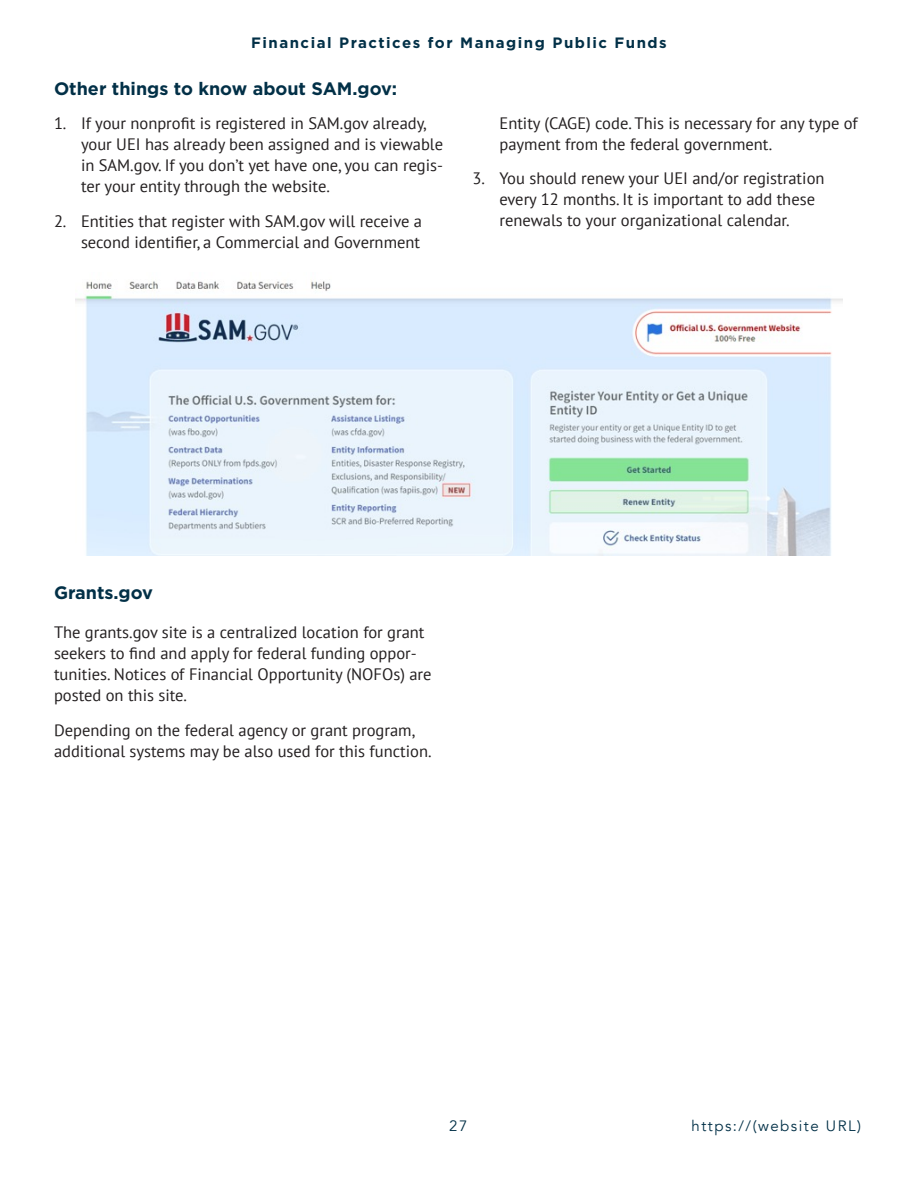
<style>
.page{position:relative;width:918px;height:1188px;background:#fff}
.page>*{position:absolute;margin:0;border:0;box-sizing:border-box;transform-origin:0 0}
.Heading_3{font:700 18px "Gotham";color:#023047}
.Body_text{font:16.5px/21px "PT Sans";color:#231f20}
.t1{font:700 15px "Gotham";letter-spacing:.1em;color:#023047}
.t2{font:15px "Avenir";letter-spacing:.1em;color:#023047}
</style>
<div class="page">
<img style="left:75px;top:280px;width:768px;height:276px">
<p class="t1" style="left:251px;top:33px;width:417px">Financial Practices for Managing Public Funds</p>
<p class="Heading_3" style="left:54px;top:77px;width:345px">Other things to know about SAM.gov:</p>
<p class="Body_text" style="left:81px;top:113px;width:364px;text-indent:-27px">1. If your nonprofit is registered in SAM.gov already, your UEI has already been assigned and is viewable in SAM.gov. If you don’t yet have one, you can regis&shy;ter your entity through the website.</p>
<p class="Body_text" style="left:54px;top:210px;width:370px;text-align:right">2. Entities that register with SAM.gov will receive a second identifier, a Commercial and Government</p>
<p class="Body_text" style="left:500px;top:112px;width:360px">Entity (CAGE) code. This is necessary for any type of payment from the federal government.</p>
<p class="Body_text" style="left:500px;top:168px;width:327px;text-indent:-27px">3. You should renew your UEI and/or registration every 12 months. It is important to add these renewals to your organizational calendar.</p>
<p class="Heading_3" style="left:54px;top:581px;width:100px">Grants.gov</p>
<p class="Body_text" style="left:54px;top:622px;width:379px">The grants.gov site is a centralized location for grant seekers to find and apply for federal funding oppor&shy;tunities. Notices of Financial Opportunity (NOFOs) are posted on this site.</p>
<p class="Body_text" style="left:54px;top:719px;width:379px">Depending on the federal agency or grant program, additional systems may be also used for this function.</p>
<p class="t2" style="left:449px;top:1117px;width:20px">27</p>
<p class="t2" style="left:692px;top:1117px;width:171px">https://(website URL)</p>
</div>
